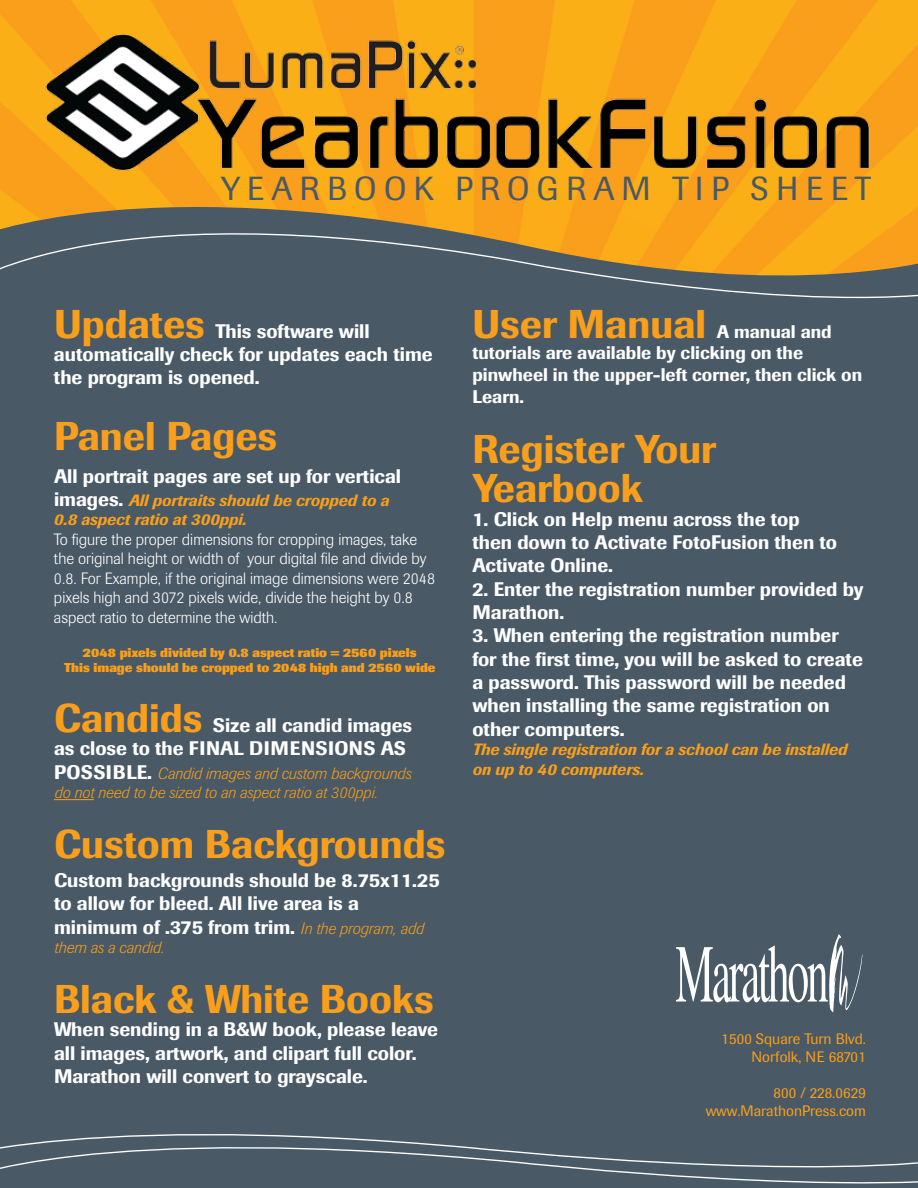
<style>
.page{position:relative;width:918px;height:1188px;background:#fff}
.page>*{position:absolute;margin:0;border:0;box-sizing:border-box;transform-origin:0 0}
.t1{font:500 39.75px/39.8px "Imago";color:#f99f1b}
.t2{font:33px "Imago";letter-spacing:.22em;color:#495966}
.t3{font:500 19.5px/23.4px "Imago";color:#fff}
.t4{font:500 18.15px/21.8px "Imago";color:#fff}
.t5{font:300 16.2px/19.5px "Imago";color:#fff}
.t6{font:italic 500 16.2px/19.5px "Imago";color:#f99f1b}
.t7{font:italic 300 16.2px/19.5px "Imago";color:#f99f1b}
.t8{font:15px/18px "Imago";color:#f99f1b;text-align:right}
.t9{font:800 12.75px/15px "Imago";color:#f99f1b;text-align:center}
.s1{font-size:39.75px;color:#f99f1b}
.s2{font-style:normal;font-size:19.5px;color:#fff}
.s3{font-weight:500;font-style:normal;font-size:19.5px;color:#fff}
.s4{font-weight:300;font-style:italic;font-size:16.2px;color:#f99f1b}
.s5{font-size:18.15px;color:#fff}
</style>
<div class="page">
<img style="left:0;top:0;width:918px;height:163px">
<div style="left:0;top:163px;width:918px;height:946px;background:#495966"></div>
<svg style="left:0;top:185px;width:918px;height:146px;background:#8c774b"></svg>
<div style="left:0;top:1109px;width:918px;height:12px;background:#495966"></div>
<div style="left:0;top:1121px;width:918px;height:67px;background:#495966"></div>
<hr style="left:54px;top:799px;width:40px;height:1px;background:#f99f1b">
<svg style="left:676px;top:934px;width:186px;height:78px"></svg>
<img style="left:35px;top:22px;width:846px;height:160px">
<h2 class="t2" style="left:221px;top:169px;width:608px">YEa r book Pr ogr a m Tip Sheet</h2>
<p class="t3" style="left:54px;top:319px;width:380px"><span class="s1">Updates</span> This software will automatically check for updates each time the program is opened.</p>
<h1 class="t1" style="left:54px;top:416px;width:225px">Panel Pages</h1>
<p class="t3" style="left:54px;top:464px;width:349px">All portrait pages are set up for vertical</p>
<p class="t6" style="left:54px;top:491px;width:337px"><span class="s2">images.</span> All portraits should be cropped to a<br>0.8 aspect ratio at 300ppi.</p>
<p class="t5" style="left:54px;top:530px;width:383px">To figure the proper dimensions for cropping images, take the original height or width of your digital file and divide by 0.8. For Example, if the original image dimensions were 2048 pixels high and 3072 pixels wide, divide the height by 0.8 aspect ratio to determine the width.</p>
<p class="t9" style="left:64px;top:645px;width:373px">2048 pixels divided by 0.8 aspect ratio = 2560 pixels<br>This image should be cropped to 2048 high and 2560 wide</p>
<p class="t3" style="left:54px;top:713px;width:360px"><span class="s1">Candids</span> Size all candid images as close to the FINAL DIMENSIONS AS</p>
<p class="t7" style="left:54px;top:763px;width:359px"><span class="s3">POSSIBLE.</span> Candid images and custom backgrounds do not need to be sized to an aspect ratio at 300ppi.</p>
<h1 class="t1" style="left:54px;top:824px;width:393px">Custom Backgrounds</h1>
<p class="t3" style="left:54px;top:868px;width:387px">Custom backgrounds should be 8.75x11.25 to allow for bleed. All live area is a minimum of .375 from trim. <span class="s4">In the program, add</span></p>
<p class="t7" style="left:54px;top:938px;width:111px">them as a candid.</p>
<h1 class="t1" style="left:54px;top:979px;width:381px">Black &amp; White Books</h1>
<p class="t3" style="left:54px;top:1018px;width:386px">When sending in a B&amp;W book, please leave all images, artwork, and clipart full color.<br>Marathon will convert to grayscale.</p>
<h1 class="t1" style="left:472px;top:304px;width:361px">User Manual <span class="s5">A manual and</span></h1>
<p class="t4" style="left:472px;top:342px;width:391px">tutorials are available by clicking on the pinwheel in the upper-left corner, then click on<br>Learn.</p>
<h1 class="t1" style="left:472px;top:429px;width:245px">Register Your<br>Yearbook</h1>
<p class="t3" style="left:472px;top:507px;width:366px">1. Click on Help menu across the top then down to Activate FotoFusion then to<br>Activate Online.</p>
<p class="t3" style="left:472px;top:577px;width:393px">2. Enter the registration number provided by<br>Marathon.</p>
<p class="t3" style="left:472px;top:624px;width:392px">3. When entering the registration number for the first time, you will be asked to create a password. This password will be needed when installing the same registration on other computers.</p>
<p class="t6" style="left:472px;top:740px;width:376px">The single registration for a school can be installed on up to 40 computers.</p>
<p class="t8" style="left:722px;top:1030px;width:146px">1500 Square Turn Blvd.<br>Norfolk, NE 68701</p>
<p class="t8" style="left:706px;top:1084px;width:162px">800 / 228.0629 www.MarathonPress.com</p>
</div>
